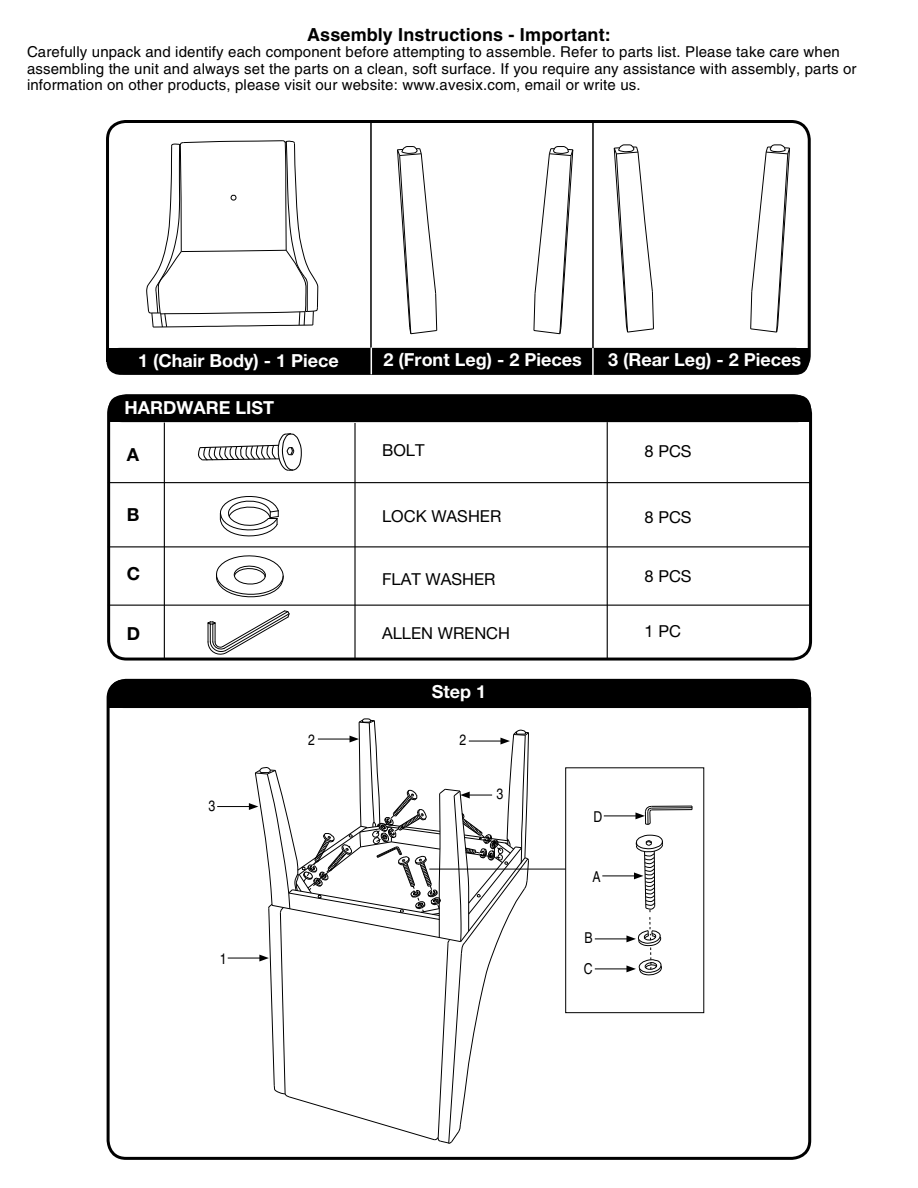
<style>
.page{position:relative;width:918px;height:1188px;background:#fff}
.page>*{position:absolute;margin:0;border:0;box-sizing:border-box;transform-origin:0 0}
.t1{font:700 18px "Helvetica Neue";color:#fff}
.t2{font:700 18px "Helvetica";letter-spacing:.01em;color:#000}
.t3{font:700 18px "Helvetica Neue";color:#000}
.t4{font:16.5px "Helvetica Neue";color:#000}
.t5{font:15px/16.5px "Helvetica";letter-spacing:.01em;color:#000}
.t6{font:condensed 15px "Helvetica";color:#000}
</style>
<div class="page">
<div style="left:106px;top:348px;width:703px;height:27px;background:#000;border-radius:14px"></div>
<div style="left:106px;top:348px;width:703px;height:13px;background:#000"></div>
<div style="left:106px;top:120px;width:705px;height:254px;border:3px solid #000;border-radius:18px"></div>
<hr style="left:370px;top:121px;width:2px;height:253px;background:#000">
<hr style="left:592px;top:121px;width:2px;height:253px;background:#000">
<svg style="left:371px;top:347px;width:1px;height:27px"></svg>
<hr style="left:592px;top:348px;width:2px;height:27px;background:#fff">
<div style="left:109px;top:395px;width:702px;height:27px;background:#000;border-radius:14px"></div>
<div style="left:109px;top:409px;width:702px;height:13px;background:#000"></div>
<div style="left:107px;top:394px;width:705px;height:267px;border:3px solid #000;border-radius:18px"></div>
<hr style="left:164px;top:423px;width:1px;height:236px;background:#000">
<hr style="left:607px;top:422px;width:1px;height:237px;background:#000">
<hr style="left:354px;top:423px;width:2px;height:235px;background:#000">
<hr style="left:108px;top:482px;width:703px;height:1px;background:#000">
<hr style="left:108px;top:546px;width:703px;height:1px;background:#000">
<hr style="left:108px;top:605px;width:703px;height:1px;background:#000">
<div style="left:107px;top:679px;width:704px;height:481px;border:3px solid #000;border-radius:18px"></div>
<div style="left:110px;top:680px;width:701px;height:28px;background:#000;border-radius:14px"></div>
<div style="left:110px;top:694px;width:701px;height:14px;background:#000"></div>
<hr style="left:651px;top:806px;width:41px;height:1px;background:#000">
<hr style="left:652px;top:809px;width:40px;height:1px;background:#000">
<hr style="left:651px;top:807px;width:41px;height:1px;background:#000">
<hr style="left:429px;top:869px;width:137px;height:1px;background:#000">
<div style="left:565px;top:767px;width:139px;height:246px;border:1px solid #000"></div>
<svg style="left:146px;top:140px;width:172px;height:188px"></svg>
<svg style="left:219px;top:496px;width:60px;height:41px"></svg>
<svg style="left:207px;top:611px;width:82px;height:44px"></svg>
<svg style="left:216px;top:555px;width:68px;height:43px"></svg>
<hr style="left:604px;top:816px;width:34px;height:1px;background:#000">
<svg style="left:635px;top:806px;width:17px;height:19px"></svg>
<hr style="left:217px;top:806px;width:34px;height:1px;background:#000">
<hr style="left:228px;top:958px;width:34px;height:1px;background:#000">
<svg style="left:249px;top:718px;width:281px;height:426px"></svg>
<hr style="left:602px;top:876px;width:34px;height:1px;background:#000">
<hr style="left:595px;top:939px;width:34px;height:1px;background:#000">
<hr style="left:595px;top:969px;width:34px;height:1px;background:#000">
<svg style="left:626px;top:834px;width:37px;height:142px"></svg>
<svg style="left:397px;top:146px;width:41px;height:189px"></svg>
<svg style="left:533px;top:146px;width:41px;height:189px"></svg>
<svg style="left:613px;top:144px;width:41px;height:189px"></svg>
<svg style="left:750px;top:144px;width:40px;height:189px"></svg>
<svg style="left:198px;top:433px;width:104px;height:38px"></svg>
<p class="t2" style="left:307px;top:24px;width:305px">Assembly Instructions - Important:</p>
<p class="t5" style="left:27px;top:44px;width:831px">Carefully unpack and identify each component before attempting to assemble. Refer to parts list. Please take care when assembling the unit and always set the parts on a clean, soft surface. If you require any assistance with assembly, parts or information on other products, please visit our website: www.avesix.com, email or write us.</p>
<p class="t1" style="left:138px;top:349px;width:202px">1 (Chair Body) - 1 Piece</p>
<p class="t1" style="left:384px;top:349px;width:200px">2 (Front Leg) - 2 Pieces</p>
<p class="t1" style="left:608px;top:349px;width:194px">3 (Rear Leg) - 2 Pieces</p>
<p class="t1" style="left:124px;top:397px;width:151px">HARDWARE LIST</p>
<p class="t3" style="left:127px;top:443px;width:14px">A</p>
<p class="t3" style="left:127px;top:503px;width:14px">B</p>
<p class="t3" style="left:127px;top:563px;width:15px">C</p>
<p class="t3" style="left:127px;top:623px;width:15px">D</p>
<p class="t6" style="left:209px;top:798px;width:8px">3</p>
<p class="t6" style="left:220px;top:950px;width:8px">1</p>
<p class="t4" style="left:382px;top:440px;width:44px">BOLT</p>
<p class="t4" style="left:645px;top:442px;width:49px">8 PCS</p>
<p class="t4" style="left:382px;top:506px;width:121px">LOCK WASHER</p>
<p class="t4" style="left:382px;top:569px;width:115px">FLAT WASHER</p>
<p class="t4" style="left:382px;top:623px;width:130px">ALLEN WRENCH</p>
<p class="t1" style="left:432px;top:680px;width:56px">Step 1</p>
<p class="t6" style="left:308px;top:731px;width:8px">2</p>
<p class="t6" style="left:460px;top:731px;width:8px">2</p>
<p class="t6" style="left:497px;top:786px;width:8px">3</p>
<p class="t4" style="left:645px;top:508px;width:49px">8 PCS</p>
<p class="t4" style="left:645px;top:566px;width:49px">8 PCS</p>
<p class="t4" style="left:645px;top:622px;width:38px">1 PC</p>
<p class="t6" style="left:593px;top:808px;width:10px">D</p>
<p class="t6" style="left:593px;top:868px;width:10px">A</p>
<p class="t6" style="left:584px;top:929px;width:10px">B</p>
<p class="t6" style="left:584px;top:960px;width:10px">C</p>
</div>
